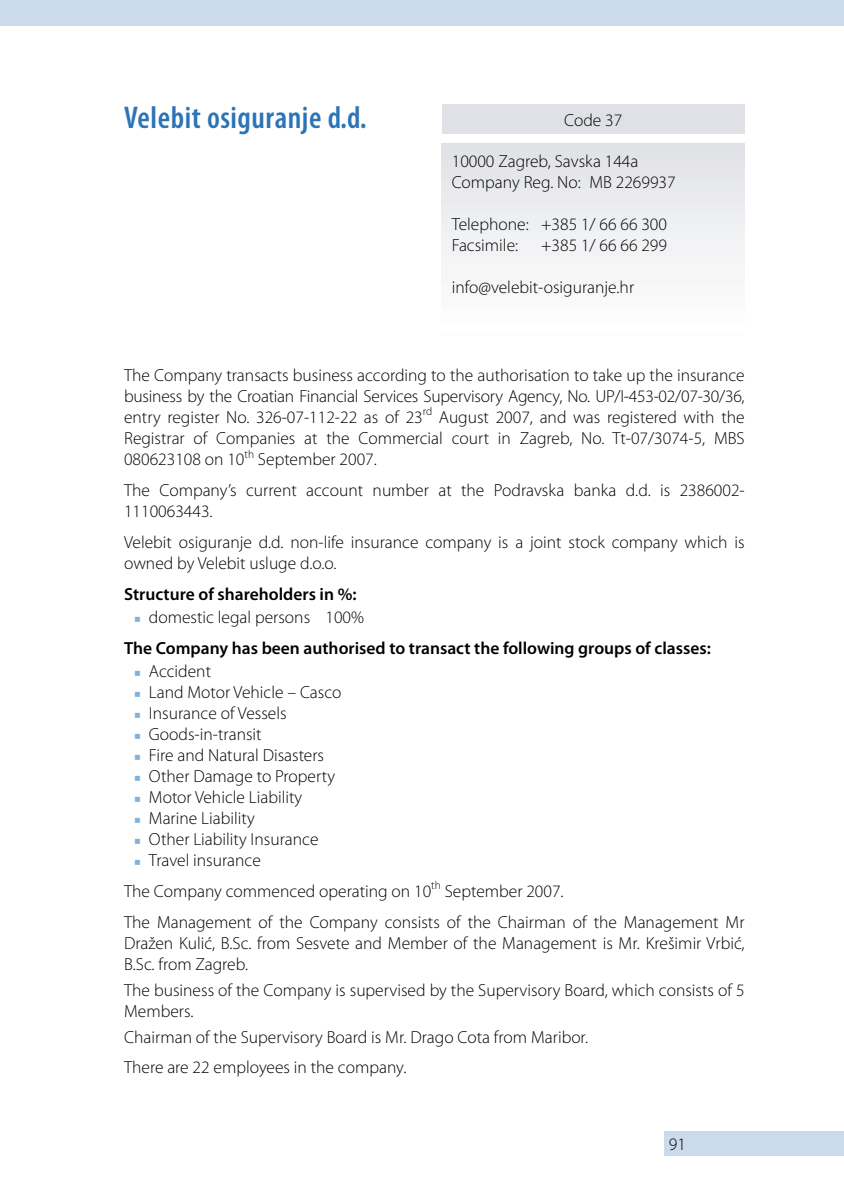
<style>
.page{position:relative;width:844px;height:1191px;background:#fff}
.page>*{position:absolute;margin:0;border:0;box-sizing:border-box;transform-origin:0 0}
.t1{font:600 condensed 31.5px "Myriad Pro";letter-spacing:.015em;color:#2b74b6}
.t2{font:300 17.5px/21px "Myriad Pro";color:#000}
.t3{font:600 17.5px "Myriad Pro";color:#000}
.t4{font:300 11.38px "Myriad Pro";color:#000}
</style>
<div class="page">
<div style="left:663px;top:1131px;width:180px;height:24px;background:#ccdbec"></div>
<div style="left:0;top:0;width:843px;height:26px;background:#ccdbec"></div>
<div style="left:441px;top:144px;width:303px;height:190px;background:linear-gradient(to bottom,#e1e3e7,#fff)"></div>
<div style="left:441px;top:104px;width:303px;height:30px;background:#e0e1e6"></div>
<h1 class="t1" style="left:124px;top:98px;width:244px">Velebit osiguranje d.d.</h1>
<p class="t2" style="left:564px;top:109px;width:60px">Code 37</p>
<p class="t2" style="left:451px;top:150px;width:225px">10000 Zagreb, Savska 144a<br>Company Reg. No: MB 2269937</p>
<p class="t2" style="left:451px;top:213px;width:217px">Telephone: +385 1/ 66 66 300<br>Facsimile:</p>
<p class="t2" style="left:541px;top:234px;width:127px">+385 1/ 66 66 299</p>
<p class="t2" style="left:451px;top:276px;width:184px">info@velebit-osiguranje.hr</p>
<p class="t2" style="left:124px;top:365px;width:622px;text-align:justify">The Company transacts business according to the authorisation to take up the insurance business by the Croatian Financial Services Supervisory Agency, No. UP/I-453-02/07-30/36, entry register No. 326-07-112-22 as of 23</p>
<p class="t4" style="left:422px;top:405px;width:11px">rd</p>
<p class="t2" style="left:124px;top:407px;width:622px;text-align:justify;text-indent:315px">August 2007, and was registered with the Registrar of Companies at the Commercial court in Zagreb, No. Tt-07/3074-5, MBS 080623108 on 10</p>
<p class="t4" style="left:244px;top:447px;width:11px">th</p>
<p class="t2" style="left:124px;top:444px;width:622px;line-height:31px;text-indent:134px">September 2007.<br>The Company’s current account number at the Podravska banka d.d. is 2386002-</p>
<p class="t2" style="left:124px;top:496px;width:621px;line-height:31px">1110063443.<br>Velebit osiguranje d.d. non-life insurance company is a joint stock company which is</p>
<p class="t2" style="left:124px;top:553px;width:214px">owned by Velebit usluge d.o.o.</p>
<p class="t3" style="left:124px;top:583px;width:234px">Structure of shareholders in %:</p>
<p class="t2" style="left:149px;top:606px;width:216px">domestic legal persons 100%</p>
<p class="t3" style="left:124px;top:637px;width:588px">The Company has been authorised to transact the following groups of classes:</p>
<p class="t2" style="left:149px;top:660px;width:194px">Accident<br>Land Motor Vehicle – Casco<br>Insurance of Vessels<br>Goods-in-transit<br>Fire and Natural Disasters<br>Other Damage to Property<br>Motor Vehicle Liability<br>Marine Liability<br>Other Liability Insurance<br>Travel insurance</p>
<p class="t2" style="left:124px;top:880px;width:308px">The Company commenced operating on 10</p>
<p class="t4" style="left:431px;top:878px;width:11px">th</p>
<p class="t2" style="left:124px;top:875px;width:622px;line-height:31px;text-indent:320px">September 2007.<br>The Management of the Company consists of the Chairman of the Management Mr</p>
<p class="t2" style="left:124px;top:932px;width:622px">Dražen Kulić, B.Sc. from Sesvete and Member of the Management is Mr. Krešimir Vrbić,<br>B.Sc. from Zagreb.</p>
<p class="t2" style="left:124px;top:979px;width:621px">The business of the Company is supervised by the Supervisory Board, which consists of 5<br>Members.</p>
<p class="t2" style="left:124px;top:1021px;width:465px;line-height:31px">Chairman of the Supervisory Board is Mr. Drago Cota from Maribor.<br>There are 22 employees in the company.</p>
<p class="t2" style="left:668px;top:1133px;width:19px">91</p>
</div>
